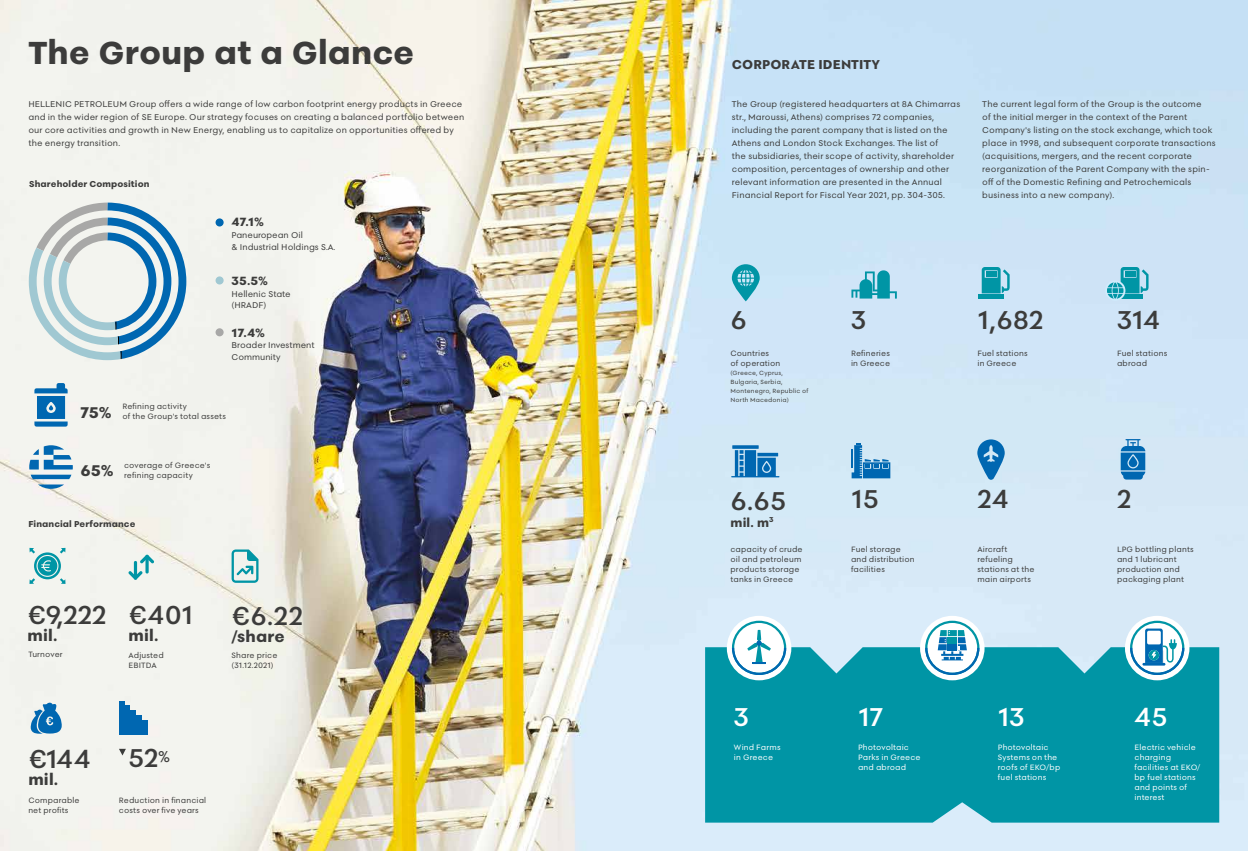
<style>
.page{position:relative;width:1248px;height:851px;background:#fff}
.page>*{position:absolute;margin:0;border:0;box-sizing:border-box;transform-origin:0 0}
.t1{font:700 37px "PF Spekk VAR";letter-spacing:.005em;color:#3c3c3b}
.t2{font:500 30px "PF Spekk VAR";letter-spacing:-.005em;color:#3c3c3b}
.t3{font:500 30px "PF Spekk VAR";color:#fff}
.t4{font:700 18px "PF Spekk VAR";letter-spacing:.01em;color:#3c3c3b}
.t5{font:700 15px "PF Spekk VAR";letter-spacing:.005em;color:#3c3c3b}
.t6{font:700 14px "PF Spekk VAR";color:#3c3c3b}
.t7{font:700 13.8px "PF Spekk VAR";color:#3c3c3b}
.t8{font:700 10px "PF Spekk VAR";letter-spacing:.01em;color:#3c3c3b}
.t9{font:9.8px/13px "PF Spekk VAR";letter-spacing:.01em;color:#3c3c3b}
.t10{font:9px/10px "PF Spekk VAR";letter-spacing:.015em;color:#3c3c3b}
.t11{font:9px/10px "PF Spekk VAR";letter-spacing:.015em;color:#fff}
.t12{font:7px/9px "PF Spekk VAR";letter-spacing:.02em;color:#3c3c3b}
</style>
<div class="page">
<img style="left:0;top:0;width:1247px;height:850px">
<svg style="left:31px;top:702px;width:31px;height:31px"></svg>
<svg style="left:29px;top:547px;width:36px;height:37px"></svg>
<svg style="left:128px;top:554px;width:26px;height:25px"></svg>
<svg style="left:231px;top:549px;width:27px;height:33px"></svg>
<div style="left:119px;top:701px;width:5px;height:33px;background:#0067b1"></div>
<div style="left:125px;top:705px;width:5px;height:29px;background:#0067b1"></div>
<div style="left:130px;top:710px;width:6px;height:24px;background:#0067b1"></div>
<div style="left:136px;top:715px;width:6px;height:19px;background:#0067b1"></div>
<div style="left:142px;top:720px;width:5px;height:14px;background:#0067b1"></div>
<hr style="left:978px;top:294px;width:25px;height:4px;background:#0095a5">
<svg style="left:981px;top:267px;width:28px;height:26px"></svg>
<svg style="left:731px;top:264px;width:28px;height:37px"></svg>
<svg style="left:731px;top:445px;width:48px;height:32px;background:#4c95c9"></svg>
<svg style="left:851px;top:443px;width:39px;height:35px"></svg>
<svg style="left:977px;top:439px;width:27px;height:41px"></svg>
<svg style="left:34px;top:383px;width:34px;height:43px"></svg>
<svg style="left:29px;top:445px;width:44px;height:43px"></svg>
<div style="left:705px;top:647px;width:514px;height:175px;background:#0095a5"></div>
<svg style="left:726px;top:615px;width:65px;height:65px"></svg>
<svg style="left:730px;top:629px;width:57px;height:47px"></svg>
<svg style="left:920px;top:615px;width:64px;height:65px"></svg>
<svg style="left:923px;top:630px;width:57px;height:46px"></svg>
<svg style="left:1124px;top:615px;width:65px;height:65px"></svg>
<svg style="left:1128px;top:628px;width:57px;height:48px"></svg>
<svg style="left:25px;top:199px;width:165px;height:165px"></svg>
<div style="left:215px;top:218px;width:9px;height:8px;background:#0067b1;border-radius:50%"></div>
<div style="left:215px;top:276px;width:9px;height:8px;background:#a0c8d2;border-radius:50%"></div>
<div style="left:215px;top:328px;width:9px;height:8px;background:#a8a8a7;border-radius:50%"></div>
<svg style="left:1120px;top:439px;width:25px;height:40px"></svg>
<svg style="left:851px;top:270px;width:45px;height:28px"></svg>
<div style="left:1104px;top:280px;width:21px;height:21px;background:#d0ebfc;border-radius:50%"></div>
<svg style="left:1106px;top:267px;width:42px;height:32px"></svg>
<svg style="left:119px;top:748px;width:7px;height:7px"></svg>
<h1 class="t1" style="left:28px;top:30px;width:387px">The Group αt α Glance</h1>
<p class="t9" style="left:28px;top:97px;width:437px">HELLENIC PETROLEUM Group offers a wide range of low carbon footprint energy products in Greece and in the wider region of SE Europe. Our strategy focuses on creating a balanced portfolio between our core activities and growth in New Energy, enabling us to capitalize on opportunities offered by the energy transition.</p>
<p class="t8" style="left:29px;top:178px;width:122px">Shareholder Composition</p>
<h3 class="t7" style="left:231px;top:213px;width:34px">47.1%</h3>
<p class="t9" style="left:231px;top:228px;width:105px;line-height:11.8px">Paneuropean Oil<br>&amp; Industrial Holdings S.A.</p>
<h3 class="t7" style="left:231px;top:272px;width:38px">35.5%</h3>
<p class="t9" style="left:231px;top:287px;width:61px;line-height:11.8px">Hellenic State (HRADF)</p>
<h3 class="t7" style="left:231px;top:324px;width:35px">17.4%</h3>
<p class="t9" style="left:231px;top:339px;width:85px;line-height:11.8px">Broader Investment<br>Community</p>
<h3 class="t4" style="left:81px;top:401px;width:33px">75%</h3>
<p class="t10" style="left:122px;top:401px;width:105px">Refining activity<br>of the Group's total assets</p>
<h3 class="t4" style="left:81px;top:459px;width:35px">65%</h3>
<p class="t10" style="left:124px;top:459px;width:88px">coverage of Greece's refining capacity</p>
<p class="t8" style="left:28px;top:518px;width:108px">Financial Performance</p>
<h2 class="t2" style="left:28px;top:596px;width:81px">€9,222</h2>
<h3 class="t4" style="left:28px;top:623px;width:32px">mil.</h3>
<h2 class="t2" style="left:128px;top:596px;width:67px">€401</h2>
<h3 class="t4" style="left:128px;top:624px;width:32px">mil.</h3>
<h2 class="t2" style="left:231px;top:597px;width:73px">€6.22</h2>
<h3 class="t4" style="left:231px;top:625px;width:55px">/share</h3>
<p class="t10" style="left:28px;top:648px;width:36px">Turnover</p>
<p class="t10" style="left:128px;top:649px;width:37px">Adjusted<br>EBITDA</p>
<p class="t10" style="left:231px;top:649px;width:47px">Share price (31.12.2021)</p>
<h2 class="t2" style="left:28px;top:740px;width:64px">€144</h2>
<h3 class="t4" style="left:28px;top:768px;width:32px">mil.</h3>
<h2 class="t2" style="left:128px;top:739px;width:43px">52<sup>%</sup></h2>
<p class="t10" style="left:28px;top:795px;width:53px">Comparable net profits</p>
<p class="t10" style="left:119px;top:795px;width:89px">Reduction in financial costs over five years</p>
<h3 class="t5" style="left:731px;top:55px;width:150px">CORPORATE IDENTITY</h3>
<p class="t9" style="left:731px;top:97px;width:230px">The Group (registered headquarters at 8A Chimarras str., Maroussi, Athens) comprises 72 companies, including the parent company that is listed on the Athens and London Stock Exchanges. The list of<br>the subsidiaries, their scope of activity, shareholder composition, percentages of ownership and other relevant information are presented in the Annual Financial Report for Fiscal Year 2021, pp. 304-305.</p>
<p class="t9" style="left:982px;top:97px;width:235px">The current legal form of the Group is the outcome<br>of the initial merger in the context of the Parent Company's listing on the stock exchange, which took place in 1998, and subsequent corporate transactions (acquisitions, mergers, and the recent corporate reorganization of the Parent Company with the spin&shy;off of the Domestic Refining and Petrochemicals business into a new company).</p>
<h2 class="t2" style="left:730px;top:301px;width:18px">6</h2>
<h2 class="t2" style="left:851px;top:301px;width:17px">3</h2>
<h2 class="t2" style="left:977px;top:301px;width:68px">1,682</h2>
<h2 class="t2" style="left:1116px;top:301px;width:45px">314</h2>
<p class="t10" style="left:730px;top:348px;width:51px">Countries<br>of operation</p>
<p class="t12" style="left:730px;top:368px;width:79px">(Greece, Cyprus,<br>Bulgaria, Serbia,<br>Montenegro, Republic of<br>North Macedonia)</p>
<p class="t10" style="left:851px;top:348px;width:41px">Refineries in Greece</p>
<p class="t10" style="left:977px;top:348px;width:52px">Fuel stations in Greece</p>
<p class="t10" style="left:1116px;top:348px;width:52px">Fuel stations abroad</p>
<h2 class="t2" style="left:730px;top:482px;width:57px">6.65</h2>
<h3 class="t6" style="left:730px;top:514px;width:45px">mil. m<sup>3</sup></h3>
<h2 class="t2" style="left:851px;top:480px;width:29px">15</h2>
<h2 class="t2" style="left:977px;top:480px;width:33px">24</h2>
<h2 class="t2" style="left:1116px;top:480px;width:16px">2</h2>
<p class="t10" style="left:730px;top:543px;width:74px">capacity of crude oil and petroleum products storage tanks in Greece</p>
<p class="t10" style="left:851px;top:543px;width:65px">Fuel storage and distribution facilities</p>
<p class="t10" style="left:977px;top:543px;width:59px">Aircraft refueling stations at the main airports</p>
<p class="t10" style="left:1116px;top:543px;width:78px">LPG bottling plants and 1 lubricant production and packaging plant</p>
<h2 class="t3" style="left:734px;top:698px;width:17px">3</h2>
<h2 class="t3" style="left:858px;top:698px;width:27px">17</h2>
<h2 class="t3" style="left:997px;top:698px;width:29px">13</h2>
<h2 class="t3" style="left:1134px;top:698px;width:35px">45</h2>
<p class="t11" style="left:734px;top:742px;width:48px">Wind Farms in Greece</p>
<p class="t11" style="left:858px;top:742px;width:64px">Photovoltaic<br>Parks in Greece and abroad</p>
<p class="t11" style="left:997px;top:742px;width:64px">Photovoltaic<br>Systems on the roofs of EKO/bp fuel stations</p>
<p class="t11" style="left:1134px;top:742px;width:67px">Electric vehicle charging facilities at EKO/ bp fuel stations and points of interest</p>
</div>
